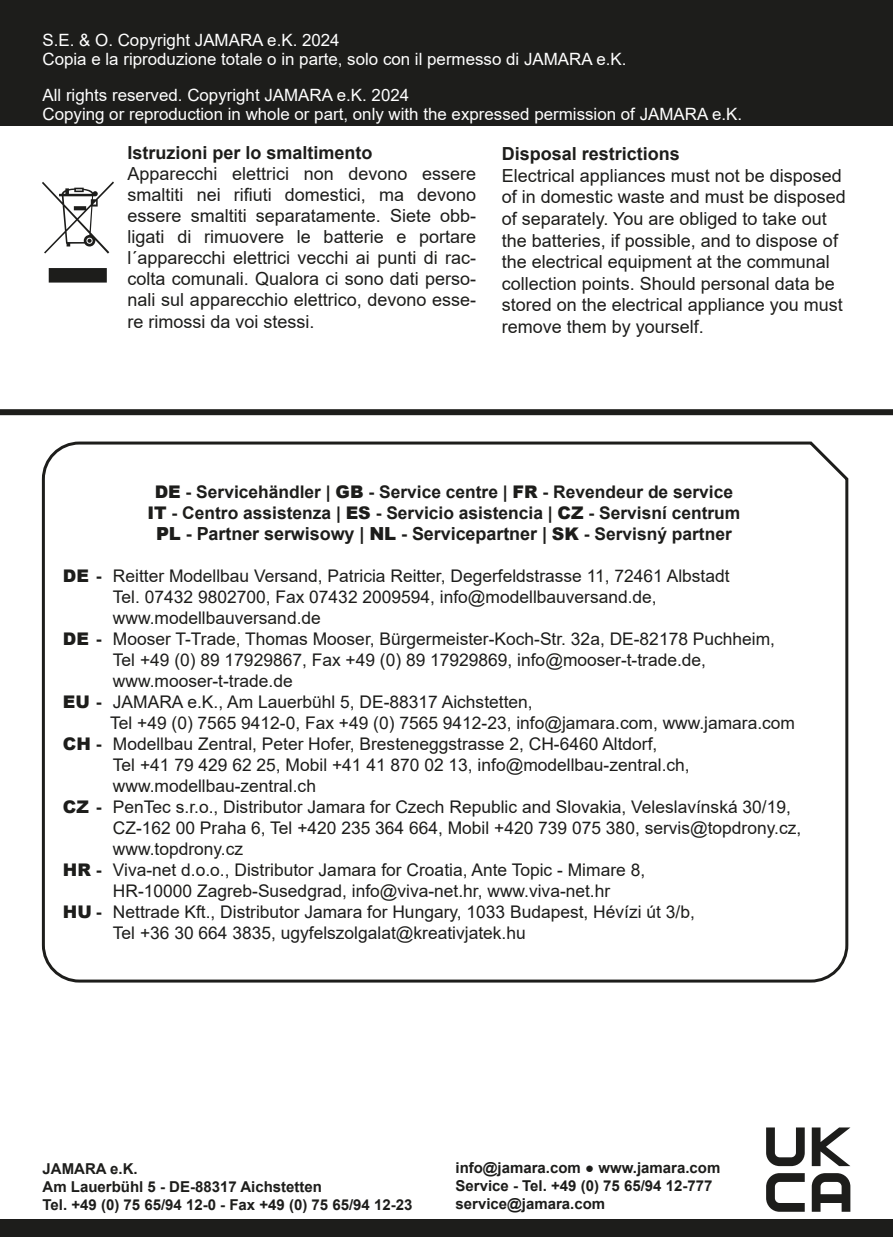
<style>
.page{position:relative;width:893px;height:1259px;background:#fff}
.page>*{position:absolute;margin:0;border:0;box-sizing:border-box;transform-origin:0 0}
.t1{font:18px/21px "Arial";color:#1d1d1b;text-align:justify}
.t2{font:700 18px "Arial";color:#1d1d1b}
.t3{font:17.4px "Arial";color:#1d1d1b}
.t4{font:700 17.4px/21px "Arial";color:#1d1d1b;text-align:center}
.t5{font:16.8px/18.3px "Arial";color:#fff}
.t6{font:700 15px/18px "Arial";color:#1d1d1b}
.s1{font-weight:900}
.s2{font-weight:900;font-size:17.4px}
.s3{font-size:17.4px}
.s4{font-weight:700}
</style>
<div class="page">
<div style="left:0;top:1219px;width:893px;height:17px;background:#1d1d1b"></div>
<div style="left:0;top:0;width:893px;height:125px;background:#1d1d1b"></div>
<svg style="left:766px;top:1127px;width:39px;height:39px"></svg>
<svg style="left:812px;top:1127px;width:38px;height:39px"></svg>
<svg style="left:766px;top:1173px;width:39px;height:38px"></svg>
<svg style="left:812px;top:1173px;width:38px;height:38px"></svg>
<svg style="left:42px;top:181px;width:72px;height:101px"></svg>
<div style="left:0;top:409px;width:893px;height:6px;background:#1d1d1b"></div>
<svg style="left:41px;top:441px;width:808px;height:542px"></svg>
<p class="t5" style="left:43px;top:31px;width:585px">S.E. &amp; O. Copyright JAMARA e.K. 2024<br>Copia e la riproduzione totale o in parte, solo con il permesso di JAMARA e.K.</p>
<p class="t5" style="left:43px;top:86px;width:701px">All rights reserved. Copyright JAMARA e.K. 2024<br>Copying or reproduction in whole or part, only with the expressed permission of JAMARA e.K.</p>
<p class="t2" style="left:128px;top:140px;width:247px">Istruzioni per lo smaltimento</p>
<p class="t1" style="left:128px;top:163px;width:350px">Apparecchi elettrici non devono essere smaltiti nei rifiuti domestici, ma devono essere smaltiti separatamente. Siete obb&shy;ligati di rimuovere le batterie e portare l´apparecchi elettrici vecchi ai punti di rac&shy;colta comunali. Qualora ci sono dati perso&shy;nali sul apparecchio elettrico, devono esse&shy;re rimossi da voi stessi.</p>
<p class="t2" style="left:502px;top:141px;width:180px">Disposal restrictions</p>
<p class="t1" style="left:502px;top:164px;width:346px;text-align:left">Electrical appliances must not be disposed of in domestic waste and must be disposed of separately. You are obliged to take out the batteries, if possible, and to dispose of the electrical equipment at the communal collection points. Should personal data be stored on the electrical appliance you must remove them by yourself.</p>
<p class="t4" style="left:147px;top:481px;width:594px"><span class="s1">DE</span> - Servicehändler | <span class="s1">GB</span> - Service centre | <span class="s1">FR</span> - Revendeur de service<br><span class="s1">IT</span> - Centro assistenza | <span class="s1">ES</span> - Servicio asistencia | <span class="s1">CZ</span> - Servisní centrum</p>
<p class="t2" style="left:156px;top:521px;width:577px"><span class="s1">PL</span> - Partner serwisowy | <span class="s1">NL</span> - Servicepartner | <span class="s2">SK</span> <span class="s3">- Servisný partner</span></p>
<p class="t3" style="left:63px;top:564px;width:668px"><span class="s1">DE</span> <span class="s4">-</span> Reitter Modellbau Versand, Patricia Reitter, Degerfeldstrasse 11, 72461 Albstadt</p>
<p class="t3" style="left:113px;top:585px;width:545px">Tel. 07432 9802700, Fax 07432 2009594, info@modellbauversand.de,</p>
<p class="t3" style="left:113px;top:605px;width:209px">www.modellbauversand.de</p>
<p class="t3" style="left:63px;top:626px;width:714px"><span class="s1">DE</span> <span class="s4">-</span> Mooser T-Trade, Thomas Mooser, Bürgermeister-Koch-Str. 32a, DE-82178 Puchheim,</p>
<p class="t3" style="left:113px;top:647px;width:595px">Tel +49 (0) 89 17929867, Fax +49 (0) 89 17929869, info@mooser-t-trade.de,</p>
<p class="t3" style="left:113px;top:668px;width:181px">www.mooser-t-trade.de</p>
<p class="t3" style="left:63px;top:689px;width:471px"><span class="s1">EU</span> <span class="s4">-</span> JAMARA e.K., Am Lauerbühl 5, DE-88317 Aichstetten,</p>
<p class="t3" style="left:110px;top:710px;width:686px">Tel +49 (0) 7565 9412-0, Fax +49 (0) 7565 9412-23, info@jamara.com, www.jamara.com</p>
<p class="t3" style="left:63px;top:731px;width:596px"><span class="s1">CH</span> <span class="s4">-</span> Modellbau Zentral, Peter Hofer, Bresteneggstrasse 2, CH-6460 Altdorf,</p>
<p class="t3" style="left:113px;top:752px;width:578px">Tel +41 79 429 62 25, Mobil +41 41 870 02 13, info@modellbau-zentral.ch,</p>
<p class="t3" style="left:113px;top:773px;width:205px">www.modellbau-zentral.ch</p>
<p class="t3" style="left:63px;top:794px;width:729px"><span class="s1">CZ</span> <span class="s4">-</span> PenTec s.r.o., Distributor Jamara for Czech Republic and Slovakia, Veleslavínská 30/19,</p>
<p class="t3" style="left:113px;top:815px;width:690px">CZ-162 00 Praha 6, Tel +420 235 364 664, Mobil +420 739 075 380, servis@topdrony.cz,</p>
<p class="t3" style="left:113px;top:836px;width:132px">www.topdrony.cz</p>
<p class="t3" style="left:63px;top:857px;width:584px"><span class="s1">HR</span> <span class="s4">-</span> Viva-net d.o.o., Distributor Jamara for Croatia, Ante Topic - Mimare 8,</p>
<p class="t3" style="left:113px;top:878px;width:499px">HR-10000 Zagreb-Susedgrad, info@viva-net.hr, www.viva-net.hr</p>
<p class="t3" style="left:63px;top:899px;width:633px"><span class="s1">HU</span> <span class="s4">-</span> Nettrade Kft., Distributor Jamara for Hungary, 1033 Budapest, Hévízi út 3/b,</p>
<p class="t3" style="left:113px;top:920px;width:414px">Tel +36 30 664 3835, ugyfelszolgalat@kreativjatek.hu</p>
<p class="t6" style="left:43px;top:1159px;width:371px">JAMARA e.K.<br>Am Lauerbühl 5 - DE-88317 Aichstetten<br>Tel. +49 (0) 75 65/94 12-0 - Fax +49 (0) 75 65/94 12-23</p>
<p class="t6" style="left:455px;top:1159px;width:266px">info@jamara.com <span class="s1">●</span> www.jamara.com<br>Service - Tel. +49 (0) 75 65/94 12-777 service@jamara.com</p>
</div>
